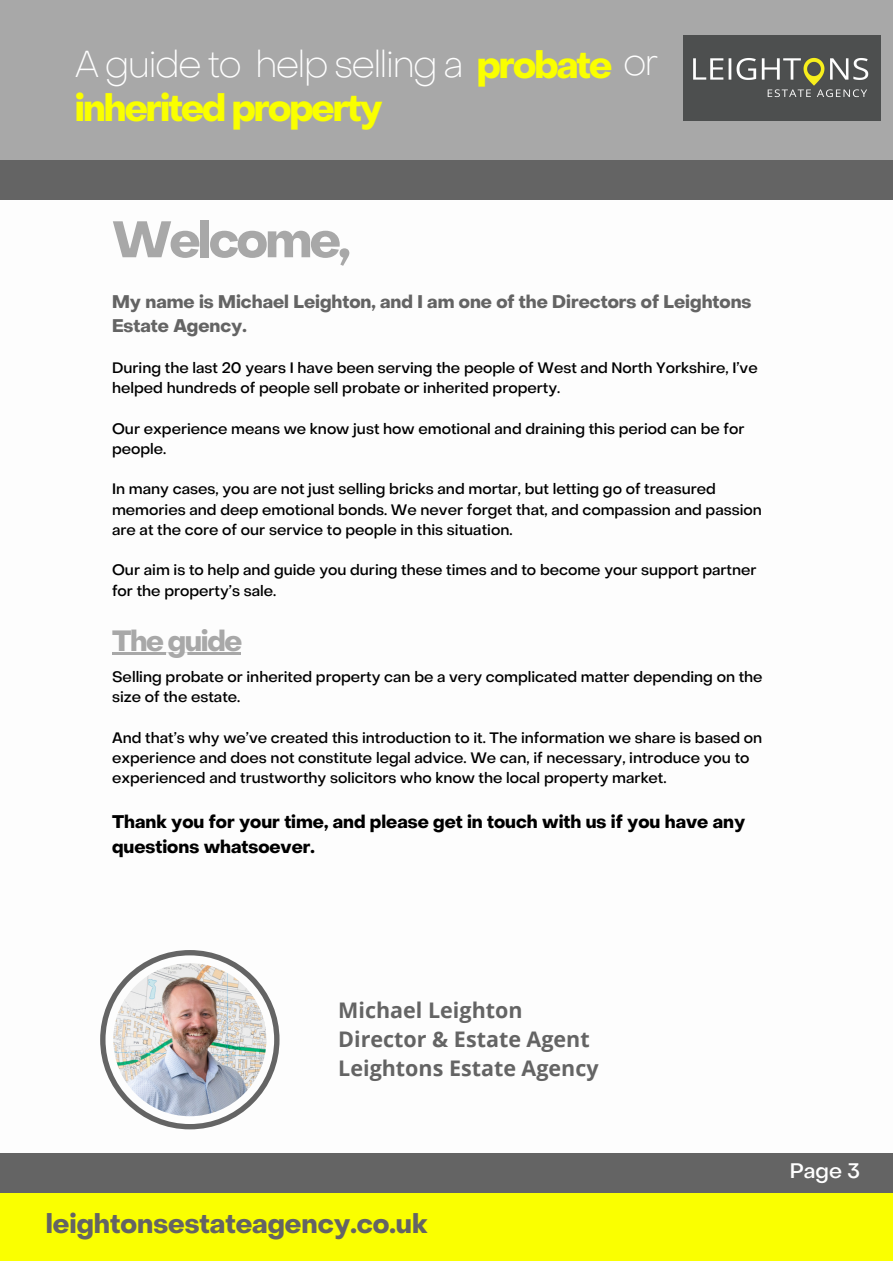
<style>
.page{position:relative;width:893px;height:1264px;background:#fff}
.page>*{position:absolute;margin:0;border:0;box-sizing:border-box;transform-origin:0 0}
.t1{font:700 50.25px "Object Sans";letter-spacing:-.05em;color:#a8a8a8}
.t2{font:100 37.5px "Object Sans";letter-spacing:-.05em;color:#fff}
.t3{font:700 37.5px "Object Sans";letter-spacing:-.05em;color:#faff00}
.t4{font:700 28.8px "Object Sans";letter-spacing:-.05em;color:#a8a8a8}
.t5{font:700 26.85px "Object Sans";color:#646464}
.t6{font:700 21.45px/29.2px "Open Sans";color:#646464}
.t7{font:500 20.85px "Object Sans";color:#fff}
.t8{font:700 18px/24.8px "Object Sans";color:#000}
.t9{font:700 18px/24.8px "Object Sans";color:#646464}
.t10{font:500 15px/20.2px "Object Sans";color:#000}
.s1{font-weight:700;color:#faff00}
</style>
<div class="page">
<div style="left:0;top:1192px;width:892px;height:68px;background:#faff00"></div>
<div style="left:0;top:0;width:892px;height:160px;background:#a8a8a8"></div>
<div style="left:0;top:160px;width:892px;height:39px;background:#646464"></div>
<div style="left:0;top:1153px;width:892px;height:39px;background:#646464"></div>
<hr style="left:112px;top:653px;width:129px;height:2px;background:#a8a8a8">
<svg style="left:100px;top:950px;width:179px;height:179px"></svg>
<img style="left:113px;top:963px;width:153px;height:153px;border-radius:50%">
<img style="left:683px;top:36px;width:197px;height:84px">
<h2 class="t2" style="left:75px;top:49px;width:585px">A guide to help selling a <span class="s1">probate</span> or</h2>
<h2 class="t3" style="left:75px;top:93px;width:309px">inherited property</h2>
<h1 class="t1" style="left:112px;top:220px;width:240px">Welcome,</h1>
<p class="t9" style="left:112px;top:291px;width:641px">My name is Michael Leighton, and I am one of the Directors of Leightons<br>Estate Agency.</p>
<p class="t10" style="left:112px;top:359px;width:647px">During the last 20 years I have been serving the people of West and North Yorkshire, I’ve helped hundreds of people sell probate or inherited property.</p>
<p class="t10" style="left:112px;top:420px;width:633px">Our experience means we know just how emotional and draining this period can be for people.</p>
<p class="t10" style="left:112px;top:480px;width:651px">In many cases, you are not just selling bricks and mortar, but letting go of treasured memories and deep emotional bonds. We never forget that, and compassion and passion are at the core of our service to people in this situation.</p>
<p class="t10" style="left:112px;top:561px;width:646px">Our aim is to help and guide you during these times and to become your support partner for the property’s sale.</p>
<h3 class="t4" style="left:112px;top:629px;width:131px">The guide</h3>
<p class="t10" style="left:112px;top:668px;width:652px">Selling probate or inherited property can be a very complicated matter depending on the size of the estate.</p>
<p class="t10" style="left:112px;top:728px;width:651px">And that’s why we’ve created this introduction to it. The information we share is based on experience and does not constitute legal advice. We can, if necessary, introduce you to experienced and trustworthy solicitors who know the local property market.</p>
<p class="t8" style="left:112px;top:811px;width:634px">Thank you for your time, and please get in touch with us if you have any questions whatsoever.</p>
<h3 class="t6" style="left:338px;top:995px;width:262px">Michael Leighton<br>Director &amp; Estate Agent<br>Leightons Estate Agency</h3>
<h3 class="t5" style="left:46px;top:1212px;width:383px">leightonsestateagency.co.uk</h3>
<h3 class="t7" style="left:789px;top:1162px;width:72px">Page 3</h3>
</div>
